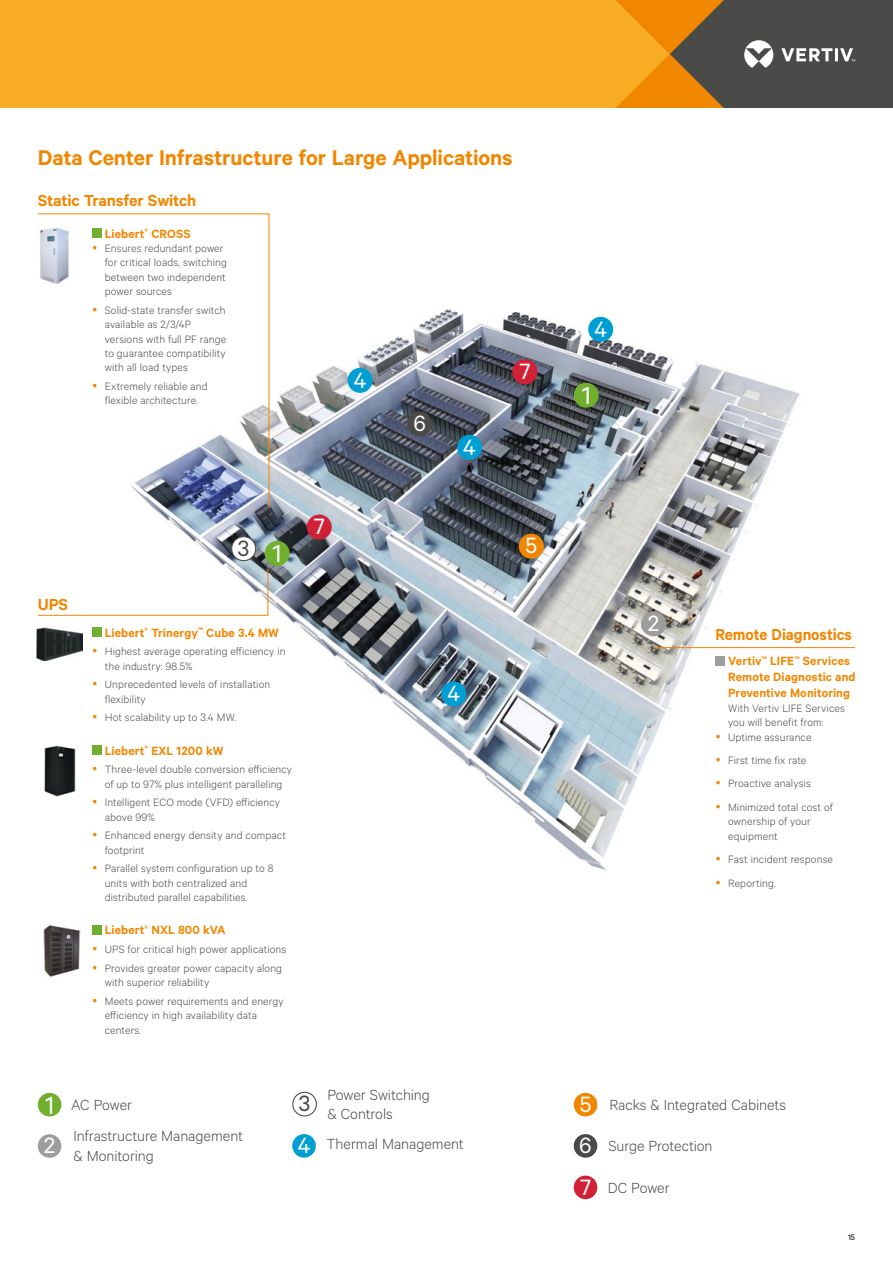
<style>
.page{position:relative;width:893px;height:1263px;background:#fff}
.page>*{position:absolute;margin:0;border:0;box-sizing:border-box;transform-origin:0 0}
.t1{font:27.75px "Calibre";color:#fff}
.t2{font:24.9px "Calibre";color:#fff}
.t3{font:24.9px "Calibre";color:#4a4a49}
.t4{font:600 24px "Calibre";letter-spacing:-.005em;color:#f18700}
.t5{font:600 18px "Calibre";letter-spacing:-.005em;color:#f18700}
.t6{font:600 18px "Calibre";letter-spacing:-.005em;color:#f18700;scale:.95 1}
.t7{font:300 16.5px/19.8px "Calibre";letter-spacing:-.005em;color:#4a4a49}
.t8{font:600 13.5px/16.2px "Calibre";letter-spacing:.01em;color:#f18700}
.t9{font:300 12px/14.4px "Calibre";letter-spacing:.01em;color:#4a4a49}
.t10{font:9px "Calibre";color:#000}
.s1{font-weight:400;font-size:27.75px;color:#fff}
.s2{font-weight:400;font-size:24.9px;color:#fff}
</style>
<div class="page">
<div style="left:0;top:0;width:594px;height:108px;background:#f8ac24"></div>
<svg style="left:594px;top:0;width:299px;height:108px;background:#896a3a"></svg>
<img style="left:153px;top:309px;width:651px;height:561px">
<svg style="left:37px;top:568px;width:232px;height:48px"></svg>
<hr style="left:653px;top:647px;width:202px;height:1px;background:#f18700">
<img style="left:44px;top:925px;width:37px;height:52px">
<img style="left:36px;top:628px;width:46px;height:33px">
<img style="left:45px;top:745px;width:31px;height:51px">
<svg style="left:37px;top:213px;width:233px;height:295px"></svg>
<img style="left:38px;top:225px;width:32px;height:60px">
<div style="left:457px;top:435px;width:25px;height:25px;background:#009fd3;border-radius:50%"></div>
<div style="left:348px;top:368px;width:25px;height:25px;background:#009fd3;border-radius:50%"></div>
<div style="left:588px;top:317px;width:25px;height:25px;background:#009fd3;border-radius:50%"></div>
<div style="left:519px;top:534px;width:25px;height:25px;background:#f18700;border-radius:50%"></div>
<div style="left:641px;top:611px;width:25px;height:25px;background:#9d9d9c;border-radius:50%"></div>
<div style="left:232px;top:537px;width:24px;height:24px;background:#fff;border-radius:50%"></div>
<div style="left:231px;top:536px;width:25px;height:25px;border:1px solid #4a4a49;border-radius:50%"></div>
<div style="left:407px;top:411px;width:25px;height:25px;background:#4a4a49;border-radius:50%"></div>
<div style="left:307px;top:514px;width:25px;height:25px;background:#d12137;border-radius:50%"></div>
<div style="left:574px;top:383px;width:25px;height:25px;background:#71af2e;border-radius:50%"></div>
<div style="left:265px;top:541px;width:25px;height:25px;background:#71af2e;border-radius:50%"></div>
<div style="left:512px;top:359px;width:25px;height:25px;background:#d12137;border-radius:50%"></div>
<div style="left:441px;top:681px;width:25px;height:25px;background:#009fd3;border-radius:50%"></div>
<div style="left:92px;top:627px;width:9px;height:10px;background:#71af2e"></div>
<div style="left:92px;top:745px;width:9px;height:9px;background:#71af2e"></div>
<div style="left:92px;top:925px;width:9px;height:9px;background:#71af2e"></div>
<div style="left:92px;top:228px;width:9px;height:10px;background:#71af2e"></div>
<div style="left:715px;top:656px;width:9px;height:9px;background:#9d9d9c"></div>
<div style="left:292px;top:1134px;width:24px;height:24px;background:#009fd3;border-radius:50%"></div>
<div style="left:574px;top:1093px;width:23px;height:23px;background:#f18700;border-radius:50%"></div>
<div style="left:38px;top:1134px;width:23px;height:24px;background:#9d9d9c;border-radius:50%"></div>
<div style="left:292px;top:1092px;width:25px;height:24px;border:1px solid #4a4a49;border-radius:50%"></div>
<div style="left:574px;top:1134px;width:23px;height:24px;background:#4a4a49;border-radius:50%"></div>
<div style="left:574px;top:1175px;width:23px;height:24px;background:#d12137;border-radius:50%"></div>
<div style="left:38px;top:1093px;width:23px;height:23px;background:#71af2e;border-radius:50%"></div>
<svg style="left:93px;top:246px;width:4px;height:3px"></svg>
<svg style="left:93px;top:308px;width:4px;height:3px"></svg>
<svg style="left:93px;top:384px;width:4px;height:3px"></svg>
<svg style="left:716px;top:734px;width:4px;height:4px"></svg>
<svg style="left:716px;top:758px;width:4px;height:3px"></svg>
<svg style="left:716px;top:781px;width:4px;height:4px"></svg>
<svg style="left:716px;top:805px;width:4px;height:3px"></svg>
<svg style="left:716px;top:857px;width:4px;height:3px"></svg>
<h3 class="t4" style="left:38px;top:143px;width:476px">Data Center Infrastructure for Large Applications</h3>
<h3 class="t5" style="left:38px;top:190px;width:160px">Static Transfer Switch</h3>
<p class="t8" style="left:105px;top:225px;width:87px">Liebert<sup>®</sup> CROSS</p>
<p class="t9" style="left:105px;top:240px;width:124px">Ensures redundant power for critical loads, switching between two independent power sources</p>
<p class="t9" style="left:105px;top:302px;width:123px">Solid-state transfer switch available as 2/3/4P versions with full PF range to guarantee compatibility with all load types</p>
<p class="t9" style="left:105px;top:379px;width:104px">Extremely reliable and flexible architecture.</p>
<h2 class="t2" style="left:354px;top:365px;width:14px">4</h2>
<h2 class="t2" style="left:413px;top:409px;width:14px">6</h2>
<h2 class="t2" style="left:463px;top:432px;width:14px">4</h2>
<h3 class="t5" style="left:38px;top:593px;width:32px">UPS</h3>
<h2 class="t3" style="left:238px;top:534px;width:13px">3</h2>
<h1 class="t1" style="left:273px;top:538px;width:11px">1</h1>
<h2 class="t2" style="left:314px;top:512px;width:12px">7</h2>
<p class="t8" style="left:105px;top:624px;width:176px">Liebert<sup>®</sup> Trinergy<sup>™</sup> Cube 3.4 MW</p>
<p class="t9" style="left:105px;top:644px;width:182px">Highest average operating efficiency in the industry: 98.5%</p>
<p class="t9" style="left:105px;top:677px;width:167px">Unprecedented levels of installation flexibility</p>
<p class="t9" style="left:105px;top:710px;width:133px">Hot scalability up to 3.4 MW.</p>
<p class="t8" style="left:105px;top:742px;width:120px">Liebert<sup>®</sup> EXL 1200 kW</p>
<p class="t9" style="left:105px;top:762px;width:189px">Three-level double conversion efficiency of up to 97% plus intelligent paralleling</p>
<p class="t9" style="left:105px;top:795px;width:177px">Intelligent ECO mode (VFD) efficiency above 99%</p>
<p class="t9" style="left:105px;top:828px;width:183px">Enhanced energy density and compact footprint</p>
<p class="t9" style="left:105px;top:861px;width:170px">Parallel system configuration up to 8 units with both centralized and distributed parallel capabilities.</p>
<p class="t8" style="left:105px;top:922px;width:122px">Liebert<sup>®</sup> NXL 800 kVA</p>
<p class="t9" style="left:105px;top:939px;width:183px;line-height:18.6px">UPS for critical high power applications<br>Provides greater power capacity along</p>
<p class="t9" style="left:105px;top:972px;width:180px;line-height:18.6px">with superior reliability<br>Meets power requirements and energy</p>
<p class="t9" style="left:105px;top:1008px;width:154px">efficiency in high availability data centers.</p>
<h2 class="t2" style="left:447px;top:679px;width:14px">4</h2>
<h3 class="t7" style="left:45px;top:1094px;width:89px"><span class="s1">1</span> AC Power</h3>
<h2 class="t3" style="left:299px;top:1089px;width:13px">3</h2>
<h3 class="t7" style="left:327px;top:1084px;width:104px">Power Switching &amp; Controls</h3>
<h2 class="t2" style="left:44px;top:1131px;width:13px">2</h2>
<h3 class="t7" style="left:74px;top:1126px;width:171px">Infrastructure Management &amp; Monitoring</h3>
<h3 class="t7" style="left:298px;top:1134px;width:168px"><span class="s2">4</span> Thermal Management</h3>
<h2 class="t2" style="left:519px;top:357px;width:12px">7</h2>
<h2 class="t2" style="left:525px;top:531px;width:13px">5</h2>
<h2 class="t2" style="left:594px;top:314px;width:14px">4</h2>
<h1 class="t1" style="left:582px;top:379px;width:11px">1</h1>
<h2 class="t2" style="left:648px;top:609px;width:13px">2</h2>
<h3 class="t6" style="left:715px;top:623px;width:145px">Remote Diagnostics</h3>
<p class="t8" style="left:728px;top:652px;width:129px">Vertiv<sup>™</sup> LIFE<sup>™</sup> Services<br>Remote Diagnostic and<br>Preventive Monitoring</p>
<p class="t9" style="left:728px;top:700px;width:118px">With Vertiv LIFE Services you will benefit from:<br>Uptime assurance</p>
<p class="t9" style="left:728px;top:748px;width:106px;line-height:23.4px">First time fix rate<br>Proactive analysis<br>Minimized total cost of</p>
<p class="t9" style="left:728px;top:814px;width:84px">ownership of your equipment</p>
<p class="t9" style="left:728px;top:847px;width:106px;line-height:23.4px">Fast incident response<br>Reporting.</p>
<h3 class="t7" style="left:580px;top:1094px;width:208px"><span class="s2">5</span> Racks &amp; Integrated Cabinets</h3>
<h3 class="t7" style="left:579px;top:1135px;width:135px"><span class="s2">6</span> Surge Protection</h3>
<h3 class="t7" style="left:580px;top:1177px;width:91px"><span class="s2">7</span> DC Power</h3>
<p class="t10" style="left:848px;top:1232px;width:9px">15</p>
</div>
